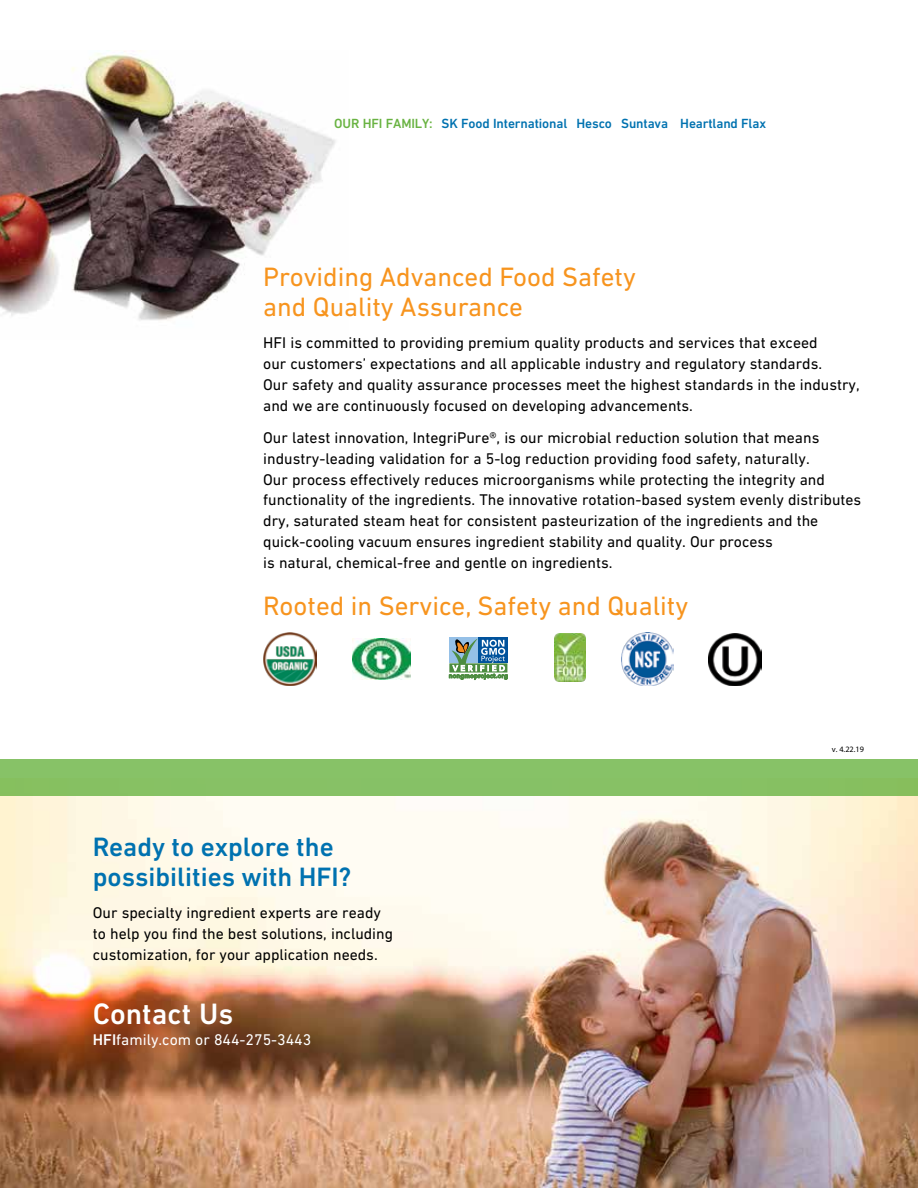
<style>
.page{position:relative;width:918px;height:1188px;background:#fff}
.page>*{position:absolute;margin:0;border:0;box-sizing:border-box;transform-origin:0 0}
.t1{font:500 30px "DIN Next LT Pro";color:#fff}
.t2{font:27px/30px "DIN Next LT Pro";color:#f7941e}
.t3{font:500 27px/30px "DIN Next LT Pro";color:#0072b0}
.t4{font:15.75px/21px "DIN Next LT Pro";color:#000}
.t5{font:15.75px "DIN Next LT Pro";color:#fff}
.t6{font:500 13.5px "DIN Next LT Pro";letter-spacing:-.01em;color:#0072b0}
.t7{font:8.25px "Myriad Pro";color:#000}
.s1{color:#69b342}
.s2{font-weight:500}
</style>
<div class="page">
<img style="left:0;top:51px;width:336px;height:270px">
<img style="left:0;top:796px;width:918px;height:392px">
<div style="left:0;top:759px;width:918px;height:37px;background:#87c267"></div>
<img style="left:352px;top:639px;width:58px;height:40px">
<img style="left:709px;top:633px;width:52px;height:53px">
<img style="left:263px;top:633px;width:53px;height:53px">
<div style="left:449px;top:637px;width:29px;height:26px;background:#95c0e7"></div>
<div style="left:478px;top:637px;width:29px;height:26px;background:#00529c"></div>
<svg style="left:449px;top:639px;width:59px;height:41px"></svg>
<img style="left:555px;top:634px;width:31px;height:47px">
<img style="left:621px;top:633px;width:53px;height:52px">
<p class="t6" style="left:334px;top:115px;width:433px"><span class="s1">OUR HFI FAMILY:</span> SK Food International Hesco Suntava Heartland Flax</p>
<h2 class="t2" style="left:263px;top:261px;width:374px">Providing Advanced Food Safety and Quality Assurance</h2>
<p class="t4" style="left:263px;top:332px;width:598px">HFI is committed to providing premium quality products and services that exceed<br>our customers’ expectations and all applicable industry and regulatory standards.<br>Our safety and quality assurance processes meet the highest standards in the industry, and we are continuously focused on developing advancements.</p>
<p class="t4" style="left:263px;top:426px;width:600px">Our latest innovation, IntegriPure®, is our microbial reduction solution that means industry-leading validation for a 5-log reduction providing food safety, naturally.<br>Our process effectively reduces microorganisms while protecting the integrity and functionality of the ingredients. The innovative rotation-based system evenly distributes dry, saturated steam heat for consistent pasteurization of the ingredients and the quick-cooling vacuum ensures ingredient stability and quality. Our process<br>is natural, chemical-free and gentle on ingredients.</p>
<h2 class="t2" style="left:263px;top:591px;width:427px">Rooted in Service, Safety and Quality</h2>
<h2 class="t3" style="left:93px;top:832px;width:260px">Ready to explore the possibilities with HFI?</h2>
<p class="t4" style="left:93px;top:902px;width:302px">Our specialty ingredient experts are ready to help you find the best solutions, including customization, for your application needs.</p>
<h1 class="t1" style="left:93px;top:996px;width:142px">Contact Us</h1>
<p class="t5" style="left:93px;top:1030px;width:220px"><span class="s2">HFI</span>family.com or 844-275-3443</p>
<p class="t7" style="left:832px;top:745px;width:34px">v. 4.22.19</p>
</div>
